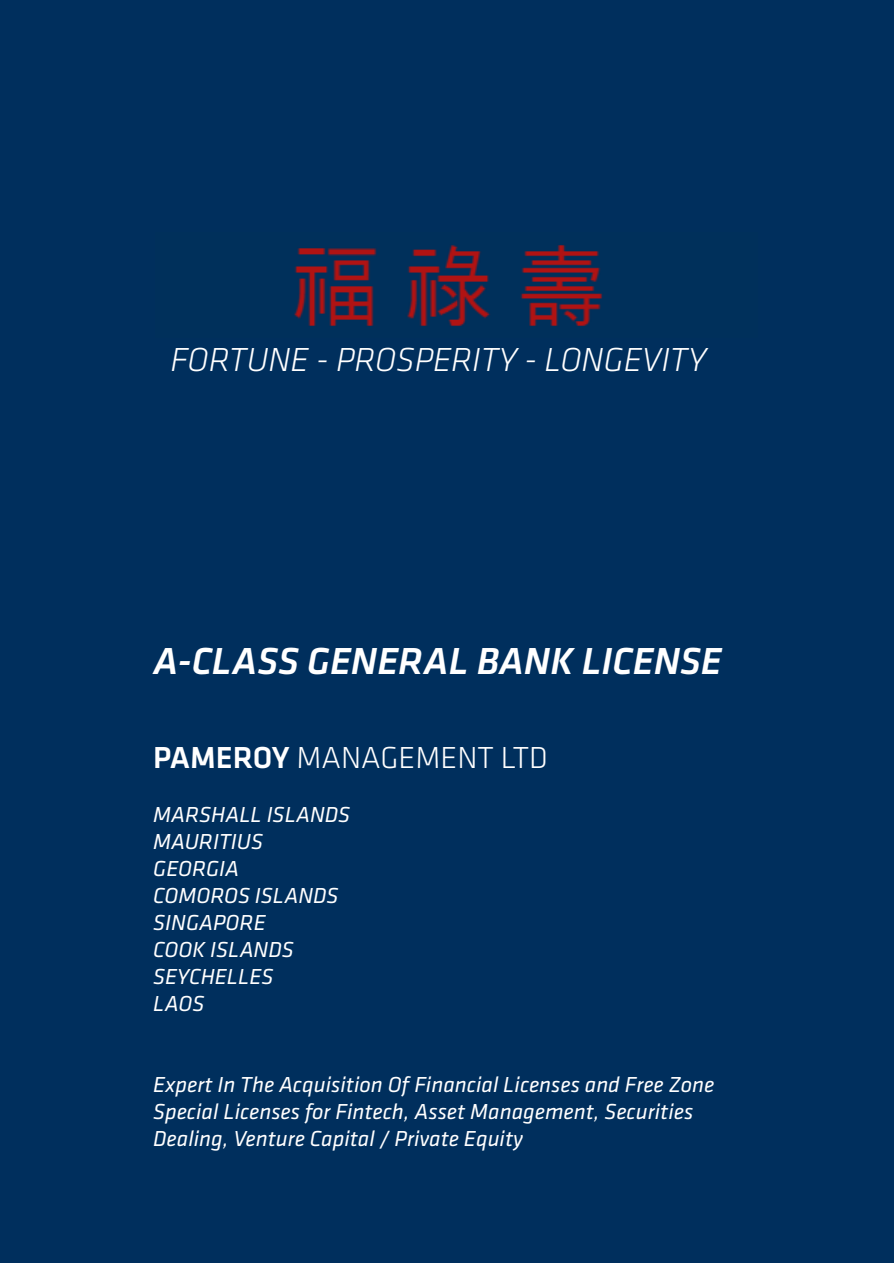
<style>
.page{position:relative;width:894px;height:1263px;background:#fff}
.page>*{position:absolute;margin:0;border:0;box-sizing:border-box;transform-origin:0 0}
.t1{font:italic 500 39px "Klavika";color:#fff}
.t2{font:italic 300 34.5px "Klavika";color:#fff}
.t3{font:300 31.5px "Klavika";color:#fff}
.t4{font:italic 22.5px/27px "Klavika";color:#fff}
.s1{font-weight:500}
</style>
<div class="page">
<div style="left:0;top:0;width:893px;height:1263px;background:#002f5d"></div>
<img style="left:294px;top:245px;width:309px;height:81px">
<h2 class="t2" style="left:170px;top:341px;width:537px">FORTUNE - PROSPERITY - LONGEVITY</h2>
<h1 class="t1" style="left:153px;top:640px;width:570px">A-CLASS GENERAL BANK LICENSE</h1>
<h3 class="t3" style="left:153px;top:740px;width:396px"><span class="s1">PAMEROY</span> MANAGEMENT LTD</h3>
<p class="t4" style="left:153px;top:801px;width:198px">MARSHALL ISLANDS<br>MAURITIUS<br>GEORGIA<br>COMOROS ISLANDS<br>SINGAPORE<br>COOK ISLANDS<br>SEYCHELLES<br>LAOS</p>
<p class="t4" style="left:153px;top:1071px;width:562px">Expert In The Acquisition Of Financial Licenses and Free Zone<br>Special Licenses for Fintech, Asset Management, Securities<br>Dealing, Venture Capital / Private Equity</p>
</div>
